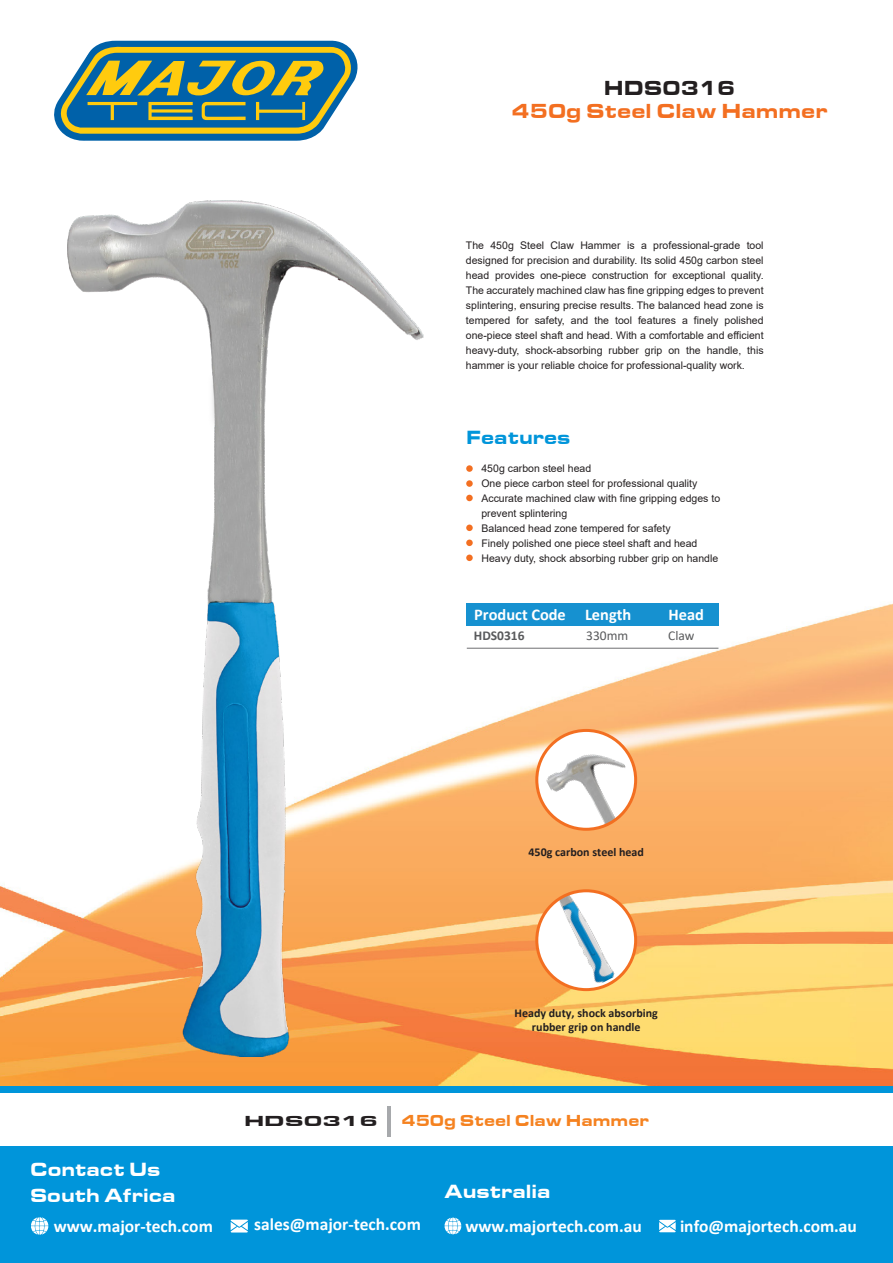
<style>
.page{position:relative;width:893px;height:1263px;background:#fff}
.page>*{position:absolute;margin:0;border:0;box-sizing:border-box;transform-origin:0 0}
.t1{font:21px "Eurostile T Blac Exte";color:#f36f21;scale:.91 1}
.t2{font:21px "Eurostile T Blac Exte";color:#231f20;scale:.91 1}
.t3{font:19.8px/26.5px "Eurostile T Blac Exte";color:#fff;scale:.9 1}
.t4{font:19.8px "Eurostile T Blac Exte";color:#0095da;scale:.9 1}
.t5{font:700 17.4px "Calibri";color:#fff}
.t6{font:16.5px "Eurostile T Blac Exte";color:#f58220;scale:.91 1}
.t7{font:700 16.35px "Calibri";color:#fff}
.t8{font:15px "Eurostile T Blac Exte";color:#231f20;scale:1.3 1}
.t9{font:13.5px "Calibri";color:#595a5c}
.t10{font:700 13.5px "Calibri";color:#595a5c}
.t11{font:700 12px/14.4px "Calibri";color:#231f20;text-align:center}
.t12{font:10.5px/15px "Arial";color:#231f20}
</style>
<div class="page">
<img style="left:0;top:480px;width:893px;height:606px">
<div style="left:0;top:1086px;width:893px;height:177px;background:#0095da"></div>
<div style="left:0;top:1094px;width:893px;height:52px;background:#fff"></div>
<svg style="left:31px;top:1217px;width:17px;height:18px"></svg>
<svg style="left:231px;top:1219px;width:17px;height:13px"></svg>
<svg style="left:659px;top:1220px;width:17px;height:12px"></svg>
<svg style="left:444px;top:1217px;width:17px;height:18px"></svg>
<hr style="left:388px;top:1106px;width:3px;height:31px;background:#a7a9ac">
<svg style="left:54px;top:40px;width:304px;height:101px;background:#6a9384"></svg>
<svg style="left:466px;top:465px;width:7px;height:7px"></svg>
<svg style="left:466px;top:480px;width:7px;height:7px"></svg>
<div style="left:466px;top:495px;width:7px;height:6px;background:#f36f21;border-radius:50%"></div>
<div style="left:466px;top:525px;width:7px;height:6px;background:#f36f21;border-radius:50%"></div>
<div style="left:466px;top:540px;width:7px;height:6px;background:#f36f21;border-radius:50%"></div>
<div style="left:466px;top:555px;width:7px;height:6px;background:#f36f21;border-radius:50%"></div>
<div style="left:466px;top:603px;width:252px;height:22px;background:#1691d0"></div>
<hr style="left:467px;top:648px;width:251px;height:1px;background:#6e6f72">
<svg style="left:537px;top:730px;width:99px;height:99px"></svg>
<img style="left:544px;top:741px;width:91px;height:88px">
<div style="left:535px;top:729px;width:102px;height:102px;border:3px solid #f36f21;border-radius:50%"></div>
<img style="left:540px;top:891px;width:93px;height:99px">
<div style="left:535px;top:889px;width:102px;height:102px;border:3px solid #f36f21;border-radius:50%"></div>
<img style="left:68px;top:200px;width:355px;height:856px">
<h1 class="t2" style="left:604px;top:76px;width:146px">HDS0316</h1>
<h1 class="t1" style="left:512px;top:99px;width:349px">450g Steel Claw Hammer</h1>
<p class="t12" style="left:466px;top:238px;width:299px;text-align:justify">The 450g Steel Claw Hammer is a professional-grade tool designed for precision and durability. Its solid 450g carbon steel head provides one-piece construction for exceptional quality.<br>The accurately machined claw has fine gripping edges to prevent splintering, ensuring precise results. The balanced head zone is tempered for safety, and the tool features a finely polished one-piece steel shaft and head. With a comfortable and efficient heavy-duty, shock-absorbing rubber grip on the handle, this hammer is your reliable choice for professional-quality work.</p>
<h2 class="t4" style="left:466px;top:426px;width:117px">Features</h2>
<p class="t12" style="left:481px;top:461px;width:240px">450g carbon steel head<br>One piece carbon steel for professional quality Accurate machined claw with fine gripping edges to prevent splintering<br>Balanced head zone tempered for safety<br>Finely polished one piece steel shaft and head Heavy duty, shock absorbing rubber grip on handle</p>
<h3 class="t7" style="left:474px;top:603px;width:158px">Product Code Length</h3>
<h3 class="t7" style="left:668px;top:603px;width:37px">Head</h3>
<p class="t10" style="left:474px;top:626px;width:52px">HDS0316</p>
<p class="t9" style="left:586px;top:626px;width:44px">330mm</p>
<p class="t9" style="left:668px;top:626px;width:28px">Claw</p>
<p class="t11" style="left:528px;top:845px;width:117px">450g carbon steel head</p>
<p class="t11" style="left:514px;top:1005px;width:145px">Heady duty, shock absorbing rubber grip on handle</p>
<h2 class="t3" style="left:30px;top:1156px;width:163px">Contact Us<br>South Africa</h2>
<h3 class="t8" style="left:244px;top:1112px;width:105px">HDS0316</h3>
<h3 class="t6" style="left:401px;top:1111px;width:274px">450g Steel Claw Hammer</h3>
<h2 class="t3" style="left:445px;top:1178px;width:119px">Australia</h2>
<h3 class="t5" style="left:54px;top:1213px;width:161px">www.major-tech.com</h3>
<h3 class="t5" style="left:254px;top:1212px;width:168px">sales@major-tech.com</h3>
<h3 class="t5" style="left:465px;top:1213px;width:178px">www.majortech.com.au</h3>
<h3 class="t5" style="left:680px;top:1213px;width:178px">info@majortech.com.au</h3>
</div>
